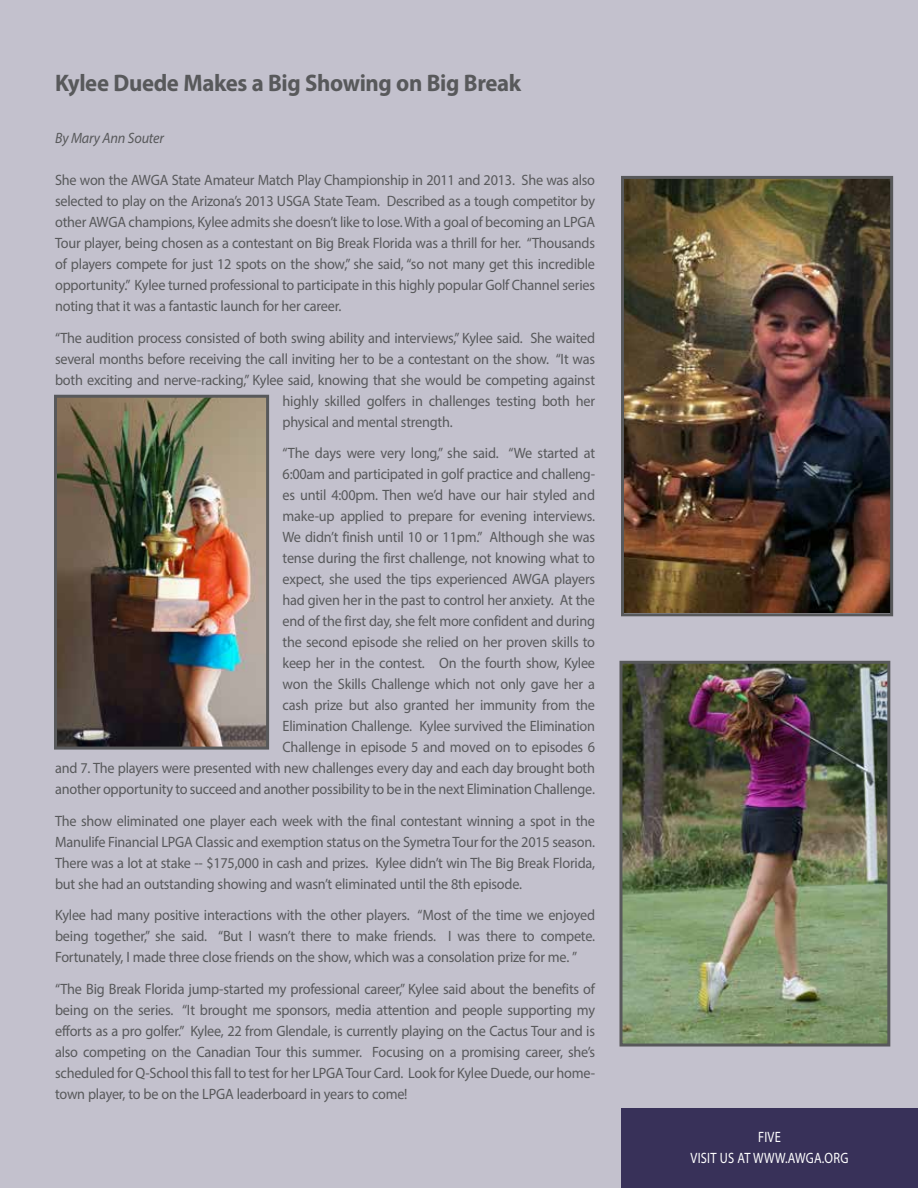
<style>
.page{position:relative;width:918px;height:1188px;background:#c3c1cd}
.page>*{position:absolute;margin:0;border:0;box-sizing:border-box;transform-origin:0 0}
.t1{font:700 24px "Myriad Pro";letter-spacing:-.015em;color:#58595b;scale:.95 1}
.t2{font:15px/21px "Myriad Pro";letter-spacing:-.015em;color:#58595b;text-align:justify;scale:.95 1}
.t3{font:15px/21px "Myriad Pro";letter-spacing:.02em;color:#fff;text-align:center;scale:.83 1}
.t4{font:italic 15px "Myriad Pro";letter-spacing:-.015em;color:#58595b;scale:.95 1}
</style>
<div class="page">
<div style="left:621px;top:1108px;width:297px;height:80px;background:#383159"></div>
<img style="left:625px;top:180px;width:264px;height:432px">
<div style="left:621px;top:176px;width:272px;height:440px;border:3px solid #58595b"></div>
<img style="left:58px;top:399px;width:207px;height:347px">
<div style="left:54px;top:395px;width:215px;height:355px;border:3px solid #58595b"></div>
<img style="left:624px;top:665px;width:262px;height:378px">
<div style="left:620px;top:661px;width:270px;height:386px;border:3px solid #58595b"></div>
<h1 class="t1" style="left:55px;top:67px;width:492px">Kylee Duede Makes a Big Showing on Big Break</h1>
<p class="t4" style="left:55px;top:129px;width:116px">By Mary Ann Souter</p>
<p class="t2" style="left:55px;top:169px;width:570px">She won the AWGA State Amateur Match Play Championship in 2011 and 2013. She was also selected to play on the Arizona’s 2013 USGA State Team. Described as a tough competitor by other AWGA champions, Kylee admits she doesn’t like to lose. With a goal of becoming an LPGA Tour player, being chosen as a contestant on Big Break Florida was a thrill for her. “Thousands of players compete for just 12 spots on the show,” she said, “so not many get this incredible opportunity.” Kylee turned professional to participate in this highly popular Golf Channel series noting that it was a fantastic launch for her career.</p>
<p class="t2" style="left:55px;top:327px;width:570px">“The audition process consisted of both swing ability and interviews,” Kylee said. She waited</p>
<p class="t2" style="left:55px;top:348px;width:570px">several months before receiving the call inviting her to be a contestant on the show. “It was</p>
<p class="t2" style="left:55px;top:369px;width:570px">both exciting and nerve-racking,” Kylee said, knowing that she would be competing against</p>
<p class="t2" style="left:283px;top:390px;width:330px">highly skilled golfers in challenges testing both her</p>
<p class="t2" style="left:283px;top:411px;width:179px">physical and mental strength.</p>
<p class="t2" style="left:55px;top:442px;width:570px;text-align:right">“The days were very long,” she said. “We started at<br>6:00am and participated in golf practice and challeng-<br>es until 4:00pm. Then we’d have our hair styled and<br>make-up applied to prepare for evening interviews.<br>We didn’t finish until 10 or 11pm.” Although she was<br>tense during the first challenge, not knowing what to<br>expect, she used the tips experienced AWGA players<br>had given her in the past to control her anxiety. At the<br>end of the first day, she felt more confident and during<br>the second episode she relied on her proven skills to<br>keep her in the contest. On the fourth show, Kylee<br>won the Skills Challenge which not only gave her a<br>cash prize but also granted her immunity from the<br>Elimination Challenge. Kylee survived the Elimination<br>Challenge in episode 5 and moved on to episodes 6<br>and 7. The players were presented with new challenges every day and each day brought both another opportunity to succeed and another possibility to be in the next Elimination Challenge.</p>
<p class="t2" style="left:55px;top:810px;width:570px">The show eliminated one player each week with the final contestant winning a spot in the Manulife Financial LPGA Classic and exemption status on the Symetra Tour for the 2015 season.<br>There was a lot at stake -- $175,000 in cash and prizes. Kylee didn’t win The Big Break Florida, but she had an outstanding showing and wasn’t eliminated until the 8th episode.</p>
<p class="t2" style="left:55px;top:904px;width:570px">Kylee had many positive interactions with the other players. “Most of the time we enjoyed being together,” she said. “But I wasn’t there to make friends. I was there to compete.<br>Fortunately, I made three close friends on the show, which was a consolation prize for me. ”</p>
<p class="t2" style="left:55px;top:978px;width:570px">“The Big Break Florida jump-started my professional career,” Kylee said about the benefits of being on the series. “It brought me sponsors, media attention and people supporting my efforts as a pro golfer.” Kylee, 22 from Glendale, is currently playing on the Cactus Tour and is also competing on the Canadian Tour this summer. Focusing on a promising career, she’s scheduled for Q-School this fall to test for her LPGA Tour Card. Look for Kylee Duede, our home&shy;town player, to be on the LPGA leaderboard in years to come!</p>
<p class="t3" style="left:691px;top:1126px;width:192px">FIVE<br>VISIT US AT WWW.AWGA.ORG</p>
</div>
